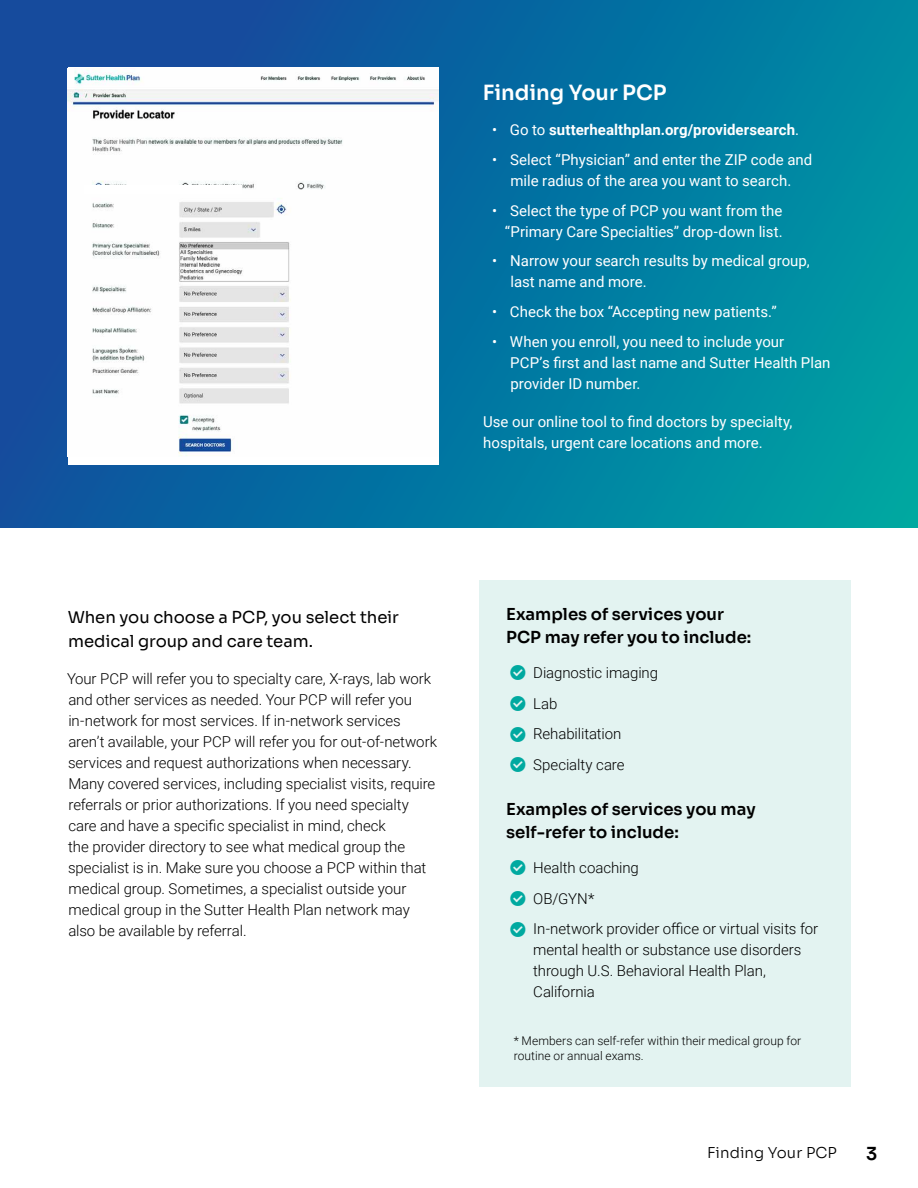
<style>
.page{position:relative;width:918px;height:1188px;background:#fff}
.page>*{position:absolute;margin:0;border:0;box-sizing:border-box;transform-origin:0 0}
.t1{font:600 21px "Sora";color:#fff}
.t2{font:600 18px "Sora";color:#000}
.t3{font:600 16.5px/22.5px "Sora";color:#000}
.t4{font:16.5px/24px "Sora";letter-spacing:-.005em;color:#000}
.t5{font:300 15px/21px "Roboto";letter-spacing:-.005em;color:#000}
.t6{font:15px/21px "Roboto";color:#fff}
.t7{font:700 15px "Roboto";letter-spacing:.005em;color:#fff}
.t8{font:300 15px "Sora";letter-spacing:.005em;color:#000}
.t9{font:300 12px/14.2px "Roboto";letter-spacing:.005em;color:#000}
.s1{font-weight:400}
.s2{font-family:"Web Hosting Hub Glyphs";font-weight:400;color:#00a9a0}
</style>
<div class="page">
<svg style="left:0;top:0;width:918px;height:527px;background:#0477a1"></svg>
<div style="left:479px;top:580px;width:371px;height:507px;background:#e3f3f1"></div>
<div style="left:68px;top:67px;width:371px;height:397px;background:#fff"></div>
<img style="left:68px;top:70px;width:371px;height:386px">
<div style="left:85px;top:186px;width:157px;height:8px;background:#fff"></div>
<h3 class="t1" style="left:483px;top:75px;width:186px">Finding Your PCP</h3>
<p class="t7" style="left:492px;top:120px;width:308px"><span class="s1">• Go to</span> sutterhealthplan.org/providersearch<span class="s1">.</span></p>
<p class="t6" style="left:492px;top:149px;width:322px;text-align:center">• Select “Physician” and enter the ZIP code and mile radius of the area you want to search.</p>
<p class="t6" style="left:492px;top:199px;width:292px;text-align:right">• Select the type of PCP you want from the “Primary Care Specialties” drop-down list.</p>
<p class="t6" style="left:510px;top:250px;width:301px;text-indent:-18px">• Narrow your search results by medical group, last name and more.</p>
<p class="t6" style="left:492px;top:301px;width:286px">• Check the box “Accepting new patients.”</p>
<p class="t6" style="left:510px;top:330px;width:322px;text-indent:-18px">• When you enroll, you need to include your<br>PCP’s first and last name and Sutter Health Plan provider ID number.</p>
<p class="t6" style="left:483px;top:411px;width:311px">Use our online tool to find doctors by specialty, hospitals, urgent care locations and more.</p>
<h3 class="t4" style="left:68px;top:603px;width:333px">When you choose a PCP, you select their medical group and care team.</h3>
<p class="t5" style="left:67px;top:668px;width:371px">Your PCP will refer you to specialty care, X-rays, lab work and other services as needed. Your PCP will refer you in-network for most services. If in-network services aren’t available, your PCP will refer you for out-of-network services and request authorizations when necessary.<br>Many covered services, including specialist visits, require referrals or prior authorizations. If you need specialty care and have a specific specialist in mind, check<br>the provider directory to see what medical group the specialist is in. Make sure you choose a PCP within that medical group. Sometimes, a specialist outside your medical group in the Sutter Health Plan network may also be available by referral.</p>
<p class="t3" style="left:506px;top:602px;width:247px">Examples of services your<br>PCP may refer you to include:</p>
<p class="t5" style="left:511px;top:662px;width:149px"><span class="s2">Ŧ</span> Diagnostic imaging</p>
<p class="t5" style="left:511px;top:692px;width:49px"><span class="s2">Ŧ</span> Lab</p>
<p class="t5" style="left:511px;top:723px;width:112px"><span class="s2">Ŧ</span> Rehabilitation</p>
<p class="t5" style="left:511px;top:754px;width:116px"><span class="s2">Ŧ</span> Specialty care</p>
<p class="t3" style="left:506px;top:797px;width:251px">Examples of services you may self-refer to include:</p>
<p class="t5" style="left:511px;top:856px;width:130px"><span class="s2">Ŧ</span> Health coaching</p>
<p class="t5" style="left:511px;top:887px;width:85px"><span class="s2">Ŧ</span> OB/GYN*</p>
<p class="t5" style="left:533px;top:918px;width:286px;text-indent:-23px"><span class="s2">Ŧ</span> In-network provider office or virtual visits for mental health or substance use disorders through U.S. Behavioral Health Plan, California</p>
<p class="t9" style="left:514px;top:1034px;width:289px">* Members can self-refer within their medical group for routine or annual exams.</p>
<p class="t8" style="left:707px;top:1141px;width:131px">Finding Your PCP</p>
<p class="t2" style="left:866px;top:1139px;width:13px">3</p>
</div>
